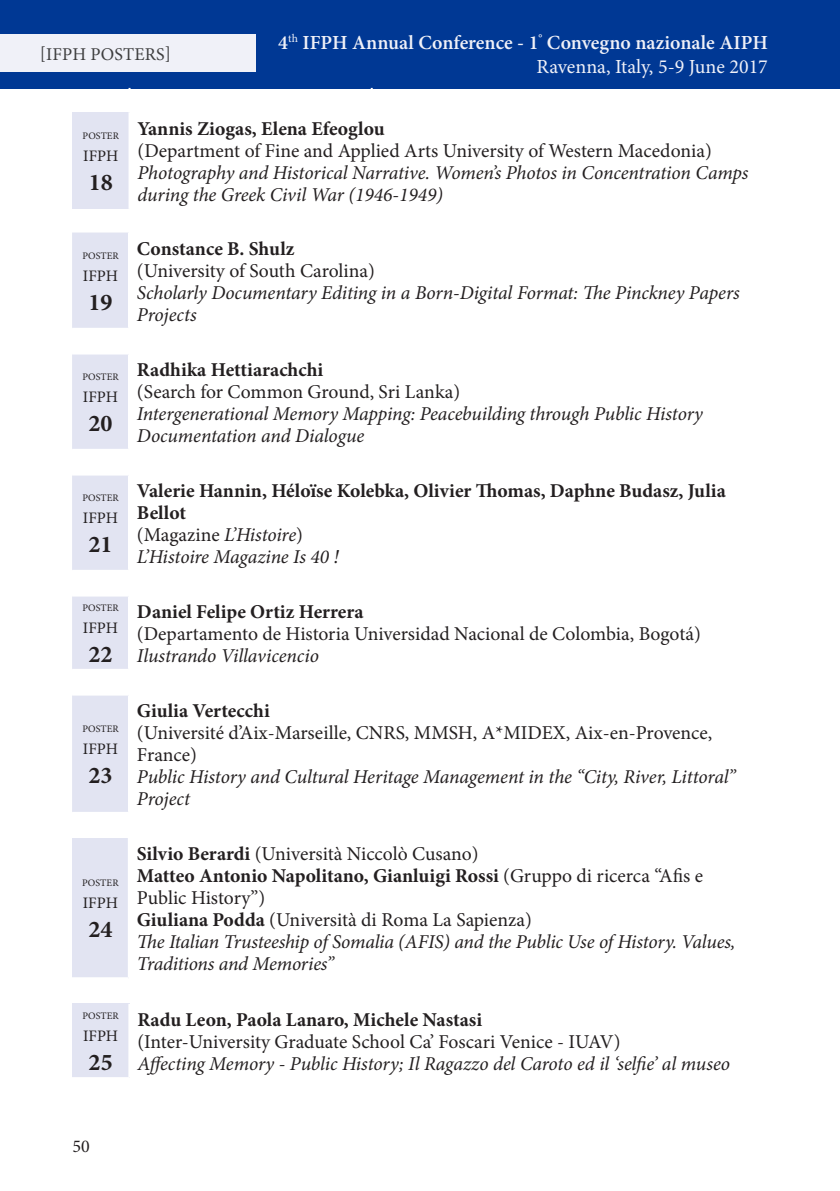
<style>
.page{position:relative;width:840px;height:1191px;background:#fff}
.page>*{position:absolute;margin:0;border:0;box-sizing:border-box;transform-origin:0 0}
.t1{font:700 24px "Minion Pro";color:#231f20}
.t2{font:600 20px/24px "Minion Pro";color:#f0f1f8;text-align:right}
.t3{font:italic 19.6px/22px "Minion Pro";letter-spacing:-.01em;color:#231f20}
.t4{font:19.6px/22px "Minion Pro";color:#231f20}
.t5{font:700 19.6px/22px "Minion Pro";color:#231f20}
.t6{font:18px "Minion Pro";letter-spacing:.01em;color:#3e3e3f}
.t7{font:18px "Minion Pro";color:#231f20}
.t8{font:16px "Minion Pro";color:#231f20}
.t9{font:10px "Minion Pro";letter-spacing:.01em;color:#231f20}
.s1{font-weight:400}
.s2{font-style:italic}
.s3{font-weight:700}
</style>
<div class="page">
<div style="left:0;top:0;width:839px;height:89px;background:#003894"></div>
<div style="left:72px;top:113px;width:57px;height:96px;background:#e2e4f2"></div>
<hr style="left:128px;top:88px;width:2px;height:25px;background:#fff">
<hr style="left:370px;top:88px;width:2px;height:25px;background:#fff">
<hr style="left:128px;top:113px;width:2px;height:96px;background:#fff">
<svg style="left:72px;top:232px;width:56px;height:580px"></svg>
<hr style="left:72px;top:328px;width:57px;height:2px;background:#fff">
<hr style="left:72px;top:352px;width:57px;height:2px;background:#fff">
<hr style="left:72px;top:449px;width:57px;height:2px;background:#fff">
<hr style="left:72px;top:473px;width:57px;height:2px;background:#fff">
<hr style="left:72px;top:570px;width:57px;height:2px;background:#fff">
<hr style="left:72px;top:594px;width:57px;height:2px;background:#fff">
<hr style="left:72px;top:669px;width:57px;height:2px;background:#fff">
<hr style="left:72px;top:693px;width:57px;height:2px;background:#fff">
<div style="left:72px;top:838px;width:57px;height:140px;background:#e2e4f2"></div>
<hr style="left:128px;top:838px;width:2px;height:139px;background:#fff">
<hr style="left:72px;top:977px;width:57px;height:2px;background:#fff">
<div style="left:72px;top:1003px;width:57px;height:75px;background:#e2e4f2"></div>
<hr style="left:128px;top:1003px;width:2px;height:74px;background:#fff">
<hr style="left:72px;top:1077px;width:57px;height:2px;background:#fff">
<div style="left:0;top:34px;width:255px;height:38px;background:#f0f1f8"></div>
<p class="t6" style="left:40px;top:42px;width:133px">[IFPH POSTERS]</p>
<p class="t2" style="left:278px;top:30px;width:491px">4<sup>th</sup> IFPH Annual Conference - 1<sup>°</sup> Convegno nazionale AIPH<br><span class="s1">Ravenna, Italy, 5-9 June 2017</span></p>
<p class="t9" style="left:83px;top:129px;width:38px">POSTER</p>
<p class="t8" style="left:83px;top:145px;width:37px">IFPH</p>
<p class="t1" style="left:89px;top:165px;width:25px">18</p>
<p class="t9" style="left:82px;top:249px;width:38px">POSTER</p>
<p class="t8" style="left:83px;top:265px;width:37px">IFPH</p>
<p class="t1" style="left:88px;top:285px;width:25px">19</p>
<p class="t9" style="left:82px;top:370px;width:38px">POSTER</p>
<p class="t8" style="left:83px;top:386px;width:37px">IFPH</p>
<p class="t1" style="left:88px;top:406px;width:25px">20</p>
<p class="t9" style="left:82px;top:491px;width:38px">POSTER</p>
<p class="t8" style="left:83px;top:507px;width:37px">IFPH</p>
<p class="t1" style="left:88px;top:527px;width:25px">21</p>
<p class="t9" style="left:82px;top:601px;width:38px">POSTER</p>
<p class="t8" style="left:83px;top:617px;width:37px">IFPH</p>
<p class="t1" style="left:88px;top:637px;width:25px">22</p>
<p class="t9" style="left:82px;top:722px;width:38px">POSTER</p>
<p class="t8" style="left:83px;top:738px;width:37px">IFPH</p>
<p class="t1" style="left:88px;top:758px;width:25px">23</p>
<p class="t9" style="left:82px;top:876px;width:38px">POSTER</p>
<p class="t8" style="left:83px;top:892px;width:37px">IFPH</p>
<p class="t1" style="left:88px;top:912px;width:25px">24</p>
<p class="t9" style="left:82px;top:1009px;width:38px">POSTER</p>
<p class="t8" style="left:83px;top:1025px;width:37px">IFPH</p>
<p class="t1" style="left:89px;top:1045px;width:25px">25</p>
<p class="t5" style="left:137px;top:117px;width:248px">Yannis Ziogas, Elena Efeoglou</p>
<p class="t4" style="left:137px;top:140px;width:575px">(Department of Fine and Applied Arts University of Western Macedonia)</p>
<p class="t3" style="left:137px;top:162px;width:612px">Photography and Historical Narrative. Women’s Photos in Concentration Camps during the Greek Civil War (1946-1949)</p>
<p class="t5" style="left:137px;top:237px;width:159px">Constance B. Shulz</p>
<p class="t4" style="left:137px;top:260px;width:239px">(University of South Carolina)</p>
<p class="t3" style="left:137px;top:281px;width:604px">Scholarly Documentary Editing in a Born-Digital Format: The Pinckney Papers<br>Projects</p>
<p class="t5" style="left:137px;top:358px;width:188px">Radhika Hettiarachchi</p>
<p class="t4" style="left:137px;top:380px;width:324px">(Search for Common Ground, Sri Lanka)</p>
<p class="t3" style="left:137px;top:402px;width:567px">Intergenerational Memory Mapping: Peacebuilding through Public History<br>Documentation and Dialogue</p>
<p class="t5" style="left:137px;top:479px;width:590px">Valerie Hannin, Héloïse Kolebka, Olivier Thomas, Daphne Budasz, Julia<br>Bellot</p>
<p class="t4" style="left:137px;top:523px;width:167px">(Magazine <span class="s2">L’Histoire</span>)</p>
<p class="t3" style="left:137px;top:545px;width:203px">L’Histoire Magazine Is 40 !</p>
<p class="t5" style="left:137px;top:600px;width:228px">Daniel Felipe Ortiz Herrera</p>
<p class="t4" style="left:137px;top:622px;width:565px">(Departamento de Historia Universidad Nacional de Colombia, Bogotá)</p>
<p class="t3" style="left:137px;top:644px;width:183px">Ilustrando Villavicencio</p>
<p class="t5" style="left:137px;top:699px;width:134px">Giulia Vertecchi</p>
<p class="t4" style="left:137px;top:721px;width:576px">(Université d’Aix-Marseille, CNRS, MMSH, A*MIDEX, Aix-en-Provence,<br>France)</p>
<p class="t3" style="left:137px;top:765px;width:600px">Public History and Cultural Heritage Management in the “City, River, Littoral”<br>Project</p>
<p class="t4" style="left:137px;top:843px;width:343px"><span class="s3">Silvio Berardi</span> (Università Niccolò Cusano)</p>
<p class="t5" style="left:137px;top:864px;width:567px">Matteo Antonio Napolitano, Gianluigi Rossi <span class="s1">(Gruppo di ricerca “Afis e</span></p>
<p class="t4" style="left:137px;top:887px;width:130px">Public History”)</p>
<p class="t4" style="left:137px;top:909px;width:396px"><span class="s3">Giuliana Podda</span> (Università di Roma La Sapienza)</p>
<p class="t3" style="left:137px;top:931px;width:599px">The Italian Trusteeship of Somalia (AFIS) and the Public Use of History. Values,<br>Traditions and Memories”</p>
<p class="t5" style="left:137px;top:1008px;width:346px">Radu Leon, Paola Lanaro, Michele Nastasi</p>
<p class="t4" style="left:137px;top:1031px;width:484px">(Inter-University Graduate School Ca’ Foscari Venice - IUAV)</p>
<p class="t3" style="left:137px;top:1052px;width:593px">Affecting Memory - Public History; Il Ragazzo del Caroto ed il ‘selfie’ al museo</p>
<p class="t7" style="left:72px;top:1134px;width:19px">50</p>
</div>
